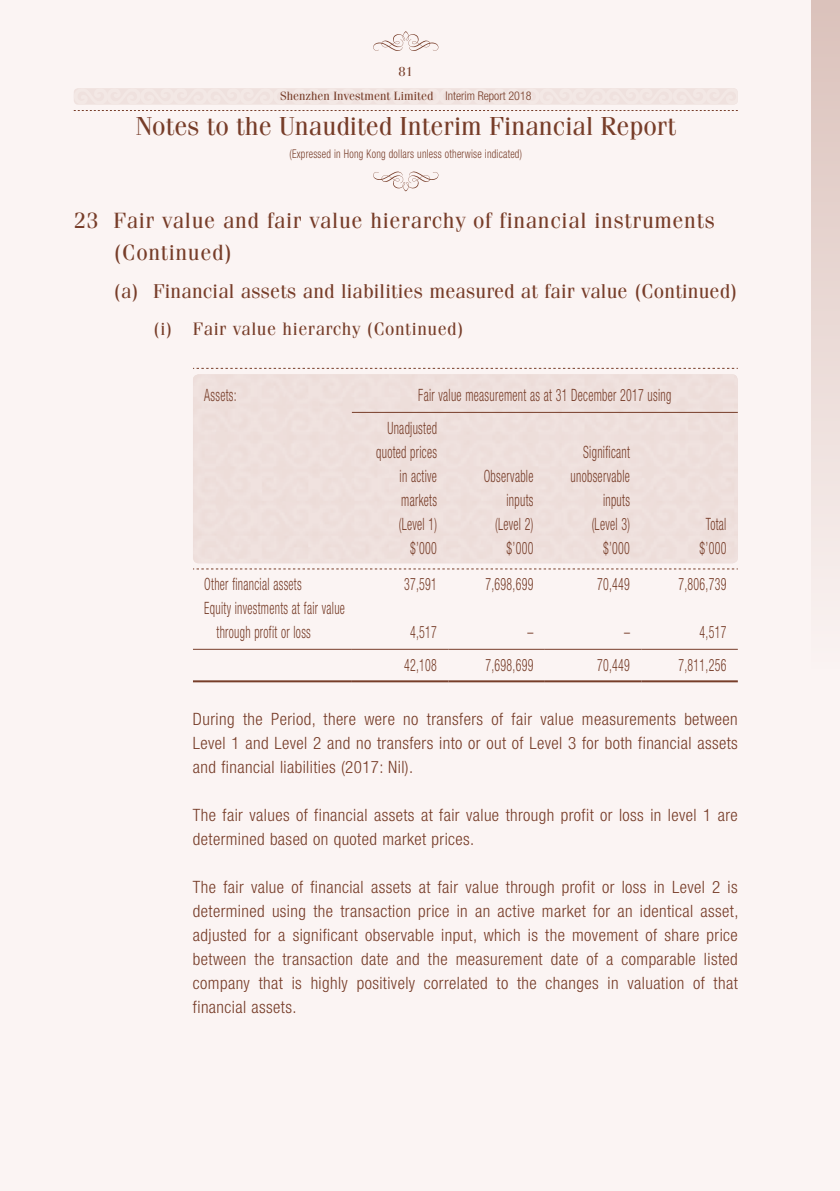
<style>
.page{position:relative;width:840px;height:1191px;background:#fff}
.page>*{position:absolute;margin:0;border:0;box-sizing:border-box;transform-origin:0 0}
.t1{font:26px "Fenice Std";color:#773d29}
.t2{font:22px/32px "Fenice Std";letter-spacing:.03em;color:#773d29}
.t3{font:20px "Fenice Std";letter-spacing:.005em;color:#773d29}
.t4{font:18px "Fenice Std";letter-spacing:.03em;color:#773d29}
.t5{font:300 condensed 17px/24px "Helvetica Neue LT Std";letter-spacing:.025em;color:#773d29;text-align:justify}
.t6{font:300 condensed 17px/24px "Helvetica Neue LT Std";letter-spacing:.025em;color:#773d29;scale:.7 1}
.t7{font:13px "Fenice Std";color:#773d29}
.t8{font:300 condensed 12px "Helvetica Neue LT Std";letter-spacing:.025em;color:#773d29;scale:.85 1}
.t9{font:12px "Fenice Std";color:#773d29}
.s1{font-family:"Helvetica Neue LT Std";font-weight:300;font-stretch:condensed}
</style>
<div class="page">
<div style="left:0;top:0;width:839px;height:1191px;background:#fbf4f3"></div>
<div style="left:811px;top:0;width:28px;height:669px;background:linear-gradient(to bottom,#dbc2bb,#faf3f2)"></div>
<svg style="left:373px;top:171px;width:65px;height:20px"></svg>
<svg style="left:373px;top:31px;width:65px;height:20px"></svg>
<svg style="left:74px;top:88px;width:663px;height:23px"></svg>
<svg style="left:193px;top:368px;width:544px;height:1px"></svg>
<svg style="left:193px;top:568px;width:544px;height:1px"></svg>
<hr style="left:351px;top:412px;width:386px;height:1px;background:#773d29">
<hr style="left:193px;top:649px;width:158px;height:1px;background:#773d29">
<hr style="left:351px;top:649px;width:97px;height:1px;background:#773d29">
<hr style="left:448px;top:649px;width:96px;height:1px;background:#773d29">
<hr style="left:544px;top:649px;width:97px;height:1px;background:#773d29">
<hr style="left:641px;top:649px;width:96px;height:1px;background:#773d29">
<hr style="left:193px;top:680px;width:158px;height:2px;background:#773d29">
<hr style="left:351px;top:680px;width:97px;height:2px;background:#773d29">
<hr style="left:448px;top:680px;width:96px;height:2px;background:#773d29">
<hr style="left:544px;top:680px;width:97px;height:2px;background:#773d29">
<hr style="left:641px;top:680px;width:96px;height:2px;background:#773d29">
<p class="t7" style="left:398px;top:64px;width:16px">81</p>
<p class="t9" style="left:280px;top:89px;width:253px">Shenzhen Investment Limited <span class="s1">Interim Report 2018</span></p>
<h1 class="t1" style="left:135px;top:111px;width:542px">Notes to the Unaudited Interim Financial Report</h1>
<p class="t8" style="left:289px;top:147px;width:275px">(Expressed in Hong Kong dollars unless otherwise indicated)</p>
<p class="t2" style="left:113px;top:204px;width:602px;text-indent:-40px">23 Fair value and fair value hierarchy of financial instruments (Continued)</p>
<p class="t3" style="left:113px;top:279px;width:625px">(a) Financial assets and liabilities measured at fair value (Continued)</p>
<p class="t4" style="left:153px;top:318px;width:312px">(i) Fair value hierarchy (Continued)</p>
<p class="t6" style="left:204px;top:383px;width:48px">Assets:</p>
<p class="t6" style="left:387px;top:379px;width:407px;line-height:32.6px;text-indent:31px">Fair value measurement as at 31 December 2017 using<br>Unadjusted</p>
<p class="t6" style="left:398px;top:440px;width:56px;text-align:justify;text-indent:-23px">quoted prices in active markets (Level 1)</p>
<p class="t6" style="left:570px;top:440px;width:86px;text-align:right">Significant unobservable inputs<br>(Level 3)</p>
<p class="t6" style="left:483px;top:464px;width:73px;text-align:right">Observable inputs (Level 2)</p>
<p class="t6" style="left:705px;top:512px;width:31px">Total</p>
<p class="t6" style="left:410px;top:536px;width:40px">$’000</p>
<p class="t6" style="left:506px;top:536px;width:40px">$’000</p>
<p class="t6" style="left:602px;top:536px;width:40px">$’000</p>
<p class="t6" style="left:699px;top:536px;width:40px">$’000</p>
<p class="t6" style="left:204px;top:572px;width:141px">Other financial assets</p>
<p class="t6" style="left:404px;top:572px;width:48px">37,591</p>
<p class="t6" style="left:485px;top:572px;width:70px">7,698,699</p>
<p class="t6" style="left:596px;top:572px;width:48px">70,449</p>
<p class="t6" style="left:678px;top:572px;width:70px">7,806,739</p>
<p class="t6" style="left:216px;top:596px;width:185px;text-indent:-12px">Equity investments at fair value through profit or loss</p>
<p class="t6" style="left:410px;top:620px;width:40px">4,517</p>
<p class="t6" style="left:527px;top:620px;width:10px">–</p>
<p class="t6" style="left:623px;top:620px;width:10px">–</p>
<p class="t6" style="left:699px;top:620px;width:40px">4,517</p>
<p class="t6" style="left:404px;top:653px;width:48px">42,108</p>
<p class="t6" style="left:485px;top:653px;width:70px">7,698,699</p>
<p class="t6" style="left:596px;top:653px;width:48px">70,449</p>
<p class="t6" style="left:678px;top:653px;width:70px">7,811,256</p>
<p class="t5" style="left:193px;top:706px;width:546px">During the Period, there were no transfers of fair value measurements between Level 1 and Level 2 and no transfers into or out of Level 3 for both financial assets and financial liabilities (2017: Nil).</p>
<p class="t5" style="left:193px;top:802px;width:546px">The fair values of financial assets at fair value through profit or loss in level 1 are determined based on quoted market prices.</p>
<p class="t5" style="left:193px;top:874px;width:546px">The fair value of financial assets at fair value through profit or loss in Level 2 is determined using the transaction price in an active market for an identical asset, adjusted for a significant observable input, which is the movement of share price between the transaction date and the measurement date of a comparable listed company that is highly positively correlated to the changes in valuation of that financial assets.</p>
</div>
